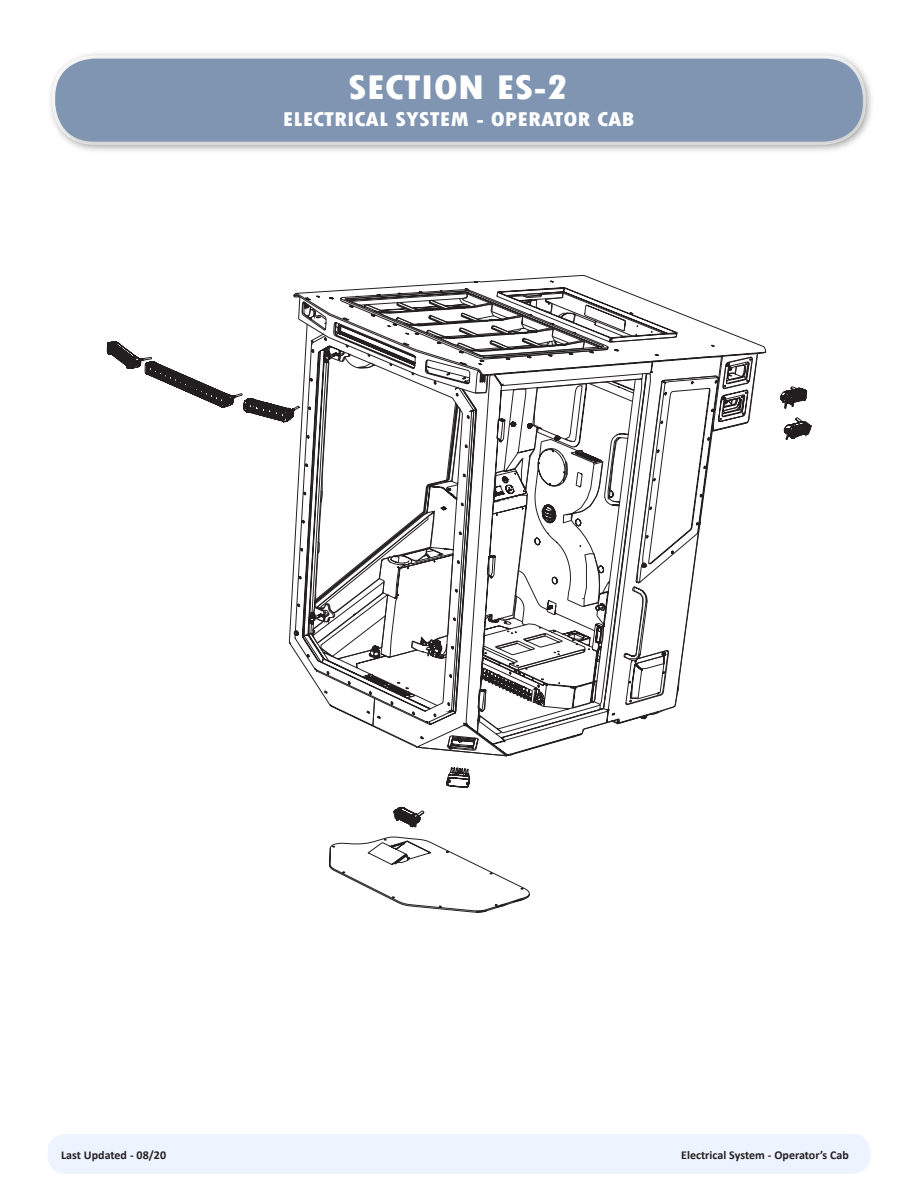
<style>
.page{position:relative;width:918px;height:1188px;background:#fff}
.page>*{position:absolute;margin:0;border:0;box-sizing:border-box;transform-origin:0 0}
.t1{font:800 condensed 36px "Tw Cen";color:#fff;scale:1.2 1}
.t2{font:800 condensed 21px "Tw Cen";color:#fff;scale:1.2 1}
.t3{font:700 12px "Calibri";color:#231f20}
</style>
<div class="page">
<div style="left:48px;top:1134px;width:822px;height:40px;background:#edf4ff;border-radius:18px"></div>
<div style="left:49px;top:52px;width:824px;height:100px;background:#231f20;opacity:.28"></div>
<div style="left:55px;top:59px;width:808px;height:83px;background:#7f95b1;border-radius:39px"></div>
<svg style="left:107px;top:275px;width:704px;height:597px"></svg>
<h1 class="t1" style="left:348px;top:66px;width:185px">SECTION ES-2</h1>
<h2 class="t2" style="left:283px;top:107px;width:294px">ELECTRICAL SYSTEM - OPERATOR CAB</h2>
<p class="t3" style="left:61px;top:1146px;width:106px">Last Updated - 08/20</p>
<p class="t3" style="left:681px;top:1146px;width:169px">Electrical System - Operator’s Cab</p>
</div>
